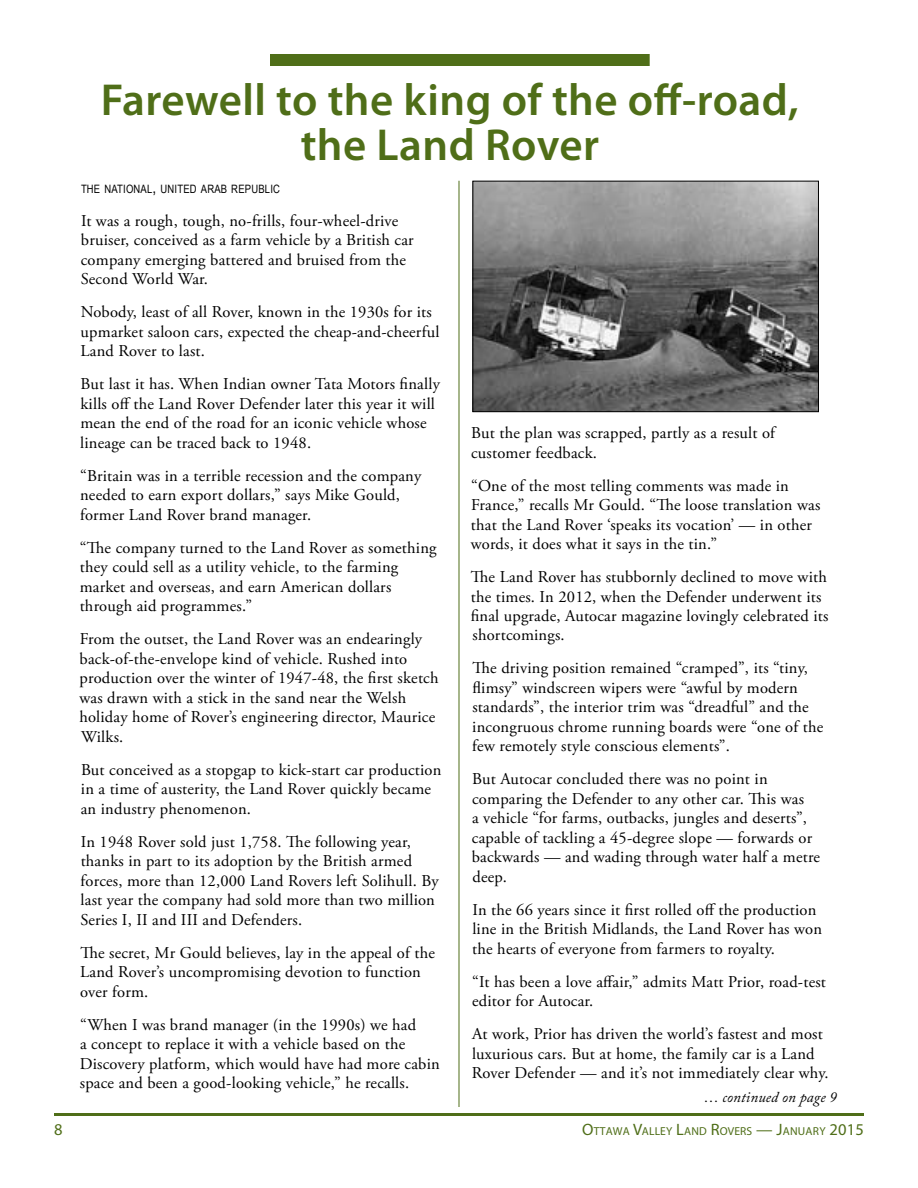
<style>
.page{position:relative;width:918px;height:1188px;background:#fff}
.page>*{position:absolute;margin:0;border:0;box-sizing:border-box;transform-origin:0 0}
.t1{font:600 45px/45px "Myriad Pro";letter-spacing:.01em;color:#4f6e18;text-align:center}
.t2{font:16.5px/19.5px "Adobe Garamond Pro";letter-spacing:.01em;color:#000}
.t3{font:italic 15px "Adobe Caslon Pro";letter-spacing:.01em;color:#000}
.t4{font:11.55px "Myriad Pro";letter-spacing:.015em;color:#4f6e18}
.t5{font:11.55px "Arial Narrow";letter-spacing:.015em;color:#000}
.s1{font-size:16.5px}
</style>
<div class="page">
<hr style="left:54px;top:1113px;width:810px;height:3px;background:#4f6e18">
<div style="left:270px;top:54px;width:380px;height:12px;background:#4f6e18"></div>
<img style="left:474px;top:183px;width:343px;height:227px">
<div style="left:472px;top:181px;width:347px;height:231px;border:1px solid #000"></div>
<hr style="left:459px;top:181px;width:1px;height:926px;background:#4f6e18">
<h1 class="t1" style="left:101px;top:76px;width:699px">Farewell to the king of the off-road, the Land Rover</h1>
<p class="t5" style="left:81px;top:182px;width:200px">THE NATIONAL<span class="s1">,</span> UNITED ARAB REPUBLIC</p>
<p class="t2" style="left:81px;top:211px;width:335px">It was a rough, tough, no-frills, four-wheel-drive bruiser, conceived as a farm vehicle by a British car company emerging battered and bruised from the Second World War.</p>
<p class="t2" style="left:81px;top:303px;width:360px">Nobody, least of all Rover, known in the 1930s for its upmarket saloon cars, expected the cheap-and-cheerful<br>Land Rover to last.</p>
<p class="t2" style="left:80px;top:375px;width:361px">But last it has. When Indian owner Tata Motors finally kills off the Land Rover Defender later this year it will mean the end of the road for an iconic vehicle whose lineage can be traced back to 1948.</p>
<p class="t2" style="left:80px;top:466px;width:343px">“Britain was in a terrible recession and the company needed to earn export dollars,” says Mike Gould, former Land Rover brand manager.</p>
<p class="t2" style="left:80px;top:538px;width:358px">“The company turned to the Land Rover as something they could sell as a utility vehicle, to the farming market and overseas, and earn American dollars through aid programmes.”</p>
<p class="t2" style="left:79px;top:630px;width:361px">From the outset, the Land Rover was an endearingly back-of-the-envelope kind of vehicle. Rushed into production over the winter of 1947-48, the first sketch was drawn with a stick in the sand near the Welsh holiday home of Rover’s engineering director, Maurice Wilks.</p>
<p class="t2" style="left:81px;top:760px;width:362px">But conceived as a stopgap to kick-start car production in a time of austerity, the Land Rover quickly became an industry phenomenon.</p>
<p class="t2" style="left:80px;top:832px;width:360px">In 1948 Rover sold just 1,758. The following year, thanks in part to its adoption by the British armed forces, more than 12,000 Land Rovers left Solihull. By last year the company had sold more than two million Series I, II and III and Defenders.</p>
<p class="t2" style="left:80px;top:943px;width:356px">The secret, Mr Gould believes, lay in the appeal of the<br>Land Rover’s uncompromising devotion to function over form.</p>
<p class="t2" style="left:80px;top:1015px;width:361px">“When I was brand manager (in the 1990s) we had<br>a concept to replace it with a vehicle based on the Discovery platform, which would have had more cabin space and been a good-looking vehicle,” he recalls.</p>
<p class="t2" style="left:471px;top:424px;width:305px">But the plan was scrapped, partly as a result of customer feedback.</p>
<p class="t2" style="left:471px;top:476px;width:351px">“One of the most telling comments was made in France,” recalls Mr Gould. “The loose translation was that the Land Rover ‘speaks its vocation’ — in other words, it does what it says in the tin.”</p>
<p class="t2" style="left:471px;top:568px;width:359px">The Land Rover has stubbornly declined to move with the times. In 2012, when the Defender underwent its final upgrade, Autocar magazine lovingly celebrated its shortcomings.</p>
<p class="t2" style="left:472px;top:659px;width:353px">The driving position remained “cramped”, its “tiny, flimsy” windscreen wipers were “awful by modern standards”, the interior trim was “dreadful” and the incongruous chrome running boards were “one of the few remotely style conscious elements”.</p>
<p class="t2" style="left:472px;top:770px;width:350px">But Autocar concluded there was no point in comparing the Defender to any other car. This was<br>a vehicle “for farms, outbacks, jungles and deserts”, capable of tackling a 45-degree slope — forwards or backwards — and wading through water half a metre deep.</p>
<p class="t2" style="left:472px;top:901px;width:351px">In the 66 years since it first rolled off the production line in the British Midlands, the Land Rover has won the hearts of everyone from farmers to royalty.</p>
<p class="t2" style="left:472px;top:973px;width:355px">“It has been a love affair,” admits Matt Prior, road-test editor for Autocar.</p>
<p class="t2" style="left:472px;top:1025px;width:358px">At work, Prior has driven the world’s fastest and most luxurious cars. But at home, the family car is a Land<br>Rover Defender — and it’s not immediately clear why.</p>
<p class="t3" style="left:704px;top:1088px;width:134px">… continued on page 9</p>
<p class="t4" style="left:582px;top:1124px;width:283px"><span class="s1">O</span>TTAWA <span class="s1">V</span>ALLEY <span class="s1">L</span>AND <span class="s1">R</span>OVERS <span class="s1">— J</span>ANUARY <span class="s1">2015</span></p>
</div>
